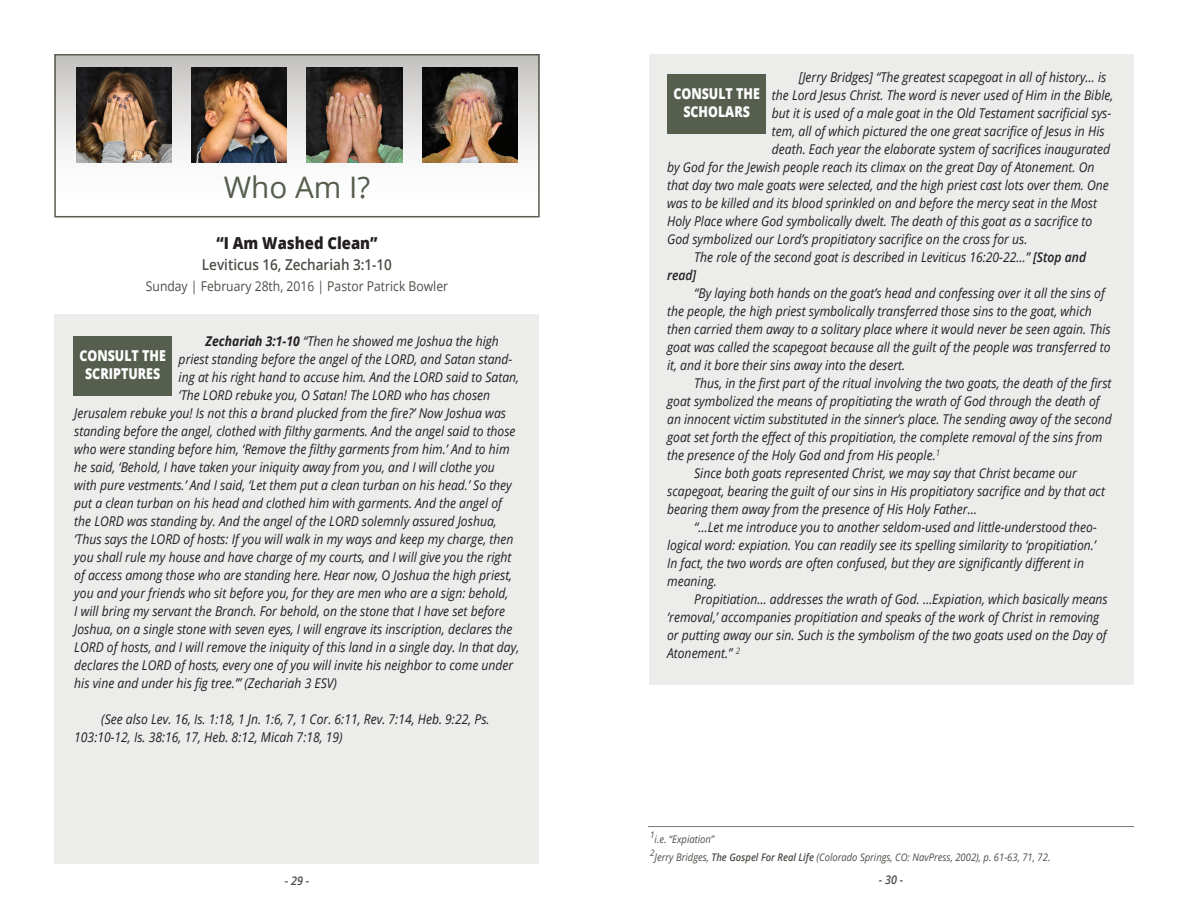
<style>
.page{position:relative;width:1188px;height:918px;background:#fff}
.page>*{position:absolute;margin:0;border:0;box-sizing:border-box;transform-origin:0 0}
.t1{font:29.7px "Open Sans";color:#565e4d}
.Black_Title{font:800 16.5px "Open Sans";color:#231f20;scale:.9 1}
.t2{font:800 15px/18px "Open Sans";color:#fff;text-align:center;scale:.83 1}
.Black_date{font:600 15px "Open Sans";color:#4a4e46;scale:.9 1}
.Black_op_sans_it{font:italic 13.5px/18px "Open Sans";color:#231f20;scale:.9 1}
.Black_date-2{font:13.5px "Open Sans";color:#4a4e46;scale:.9 1}
.t3{font:italic 600 12px "Open Sans";color:#4a4e46;scale:.9 1}
.Black_footnote{font:italic 10.5px "Open Sans";color:#4a4e46;scale:.9 1}
.s1{font-weight:700}
.s2{font-weight:600}
</style>
<div class="page">
<div style="left:650px;top:54px;width:484px;height:631px;background:#ececeb"></div>
<svg style="left:57px;top:57px;width:480px;height:106px"></svg>
<div style="left:55px;top:315px;width:484px;height:549px;background:#ececeb"></div>
<div style="left:73px;top:336px;width:99px;height:59px;background:#565e4d"></div>
<img style="left:307px;top:68px;width:95px;height:94px">
<img style="left:77px;top:68px;width:94px;height:94px">
<img style="left:422px;top:68px;width:95px;height:94px">
<img style="left:192px;top:68px;width:95px;height:94px">
<div style="left:54px;top:54px;width:486px;height:163px;border:2px solid #565e4d"></div>
<hr style="left:648px;top:826px;width:486px;height:1px;background:#74786d">
<div style="left:667px;top:75px;width:99px;height:59px;background:#565e4d"></div>
<p class="t1" style="left:224px;top:167px;width:148px">Who Am I?</p>
<p class="Black_Title" style="left:216px;top:231px;width:181px">“I Am Washed Clean”</p>
<p class="Black_date" style="left:202px;top:255px;width:213px">Leviticus 16, Zechariah 3:1-10</p>
<p class="Black_date-2" style="left:146px;top:277px;width:337px">Sunday | February 28th, 2016 | Pastor Patrick Bowler</p>
<p class="Black_op_sans_it" style="left:206px;top:332px;width:327px"><span class="s1">Zechariah 3:1-10</span> “Then he showed me Joshua the high</p>
<p class="Black_op_sans_it" style="left:179px;top:350px;width:372px">priest standing before the angel of the LORD, and Satan stand-</p>
<p class="Black_op_sans_it" style="left:179px;top:368px;width:380px">ing at his right hand to accuse him. And the LORD said to Satan,</p>
<p class="Black_op_sans_it" style="left:179px;top:386px;width:348px">‘The LORD rebuke you, O Satan! The LORD who has chosen</p>
<p class="Black_op_sans_it" style="left:74px;top:404px;width:481px">Jerusalem rebuke you! Is not this a brand plucked from the fire?’ Now Joshua was</p>
<p class="Black_op_sans_it" style="left:74px;top:422px;width:492px">standing before the angel, clothed with filthy garments. And the angel said to those</p>
<p class="Black_op_sans_it" style="left:74px;top:440px;width:485px">who were standing before him, ‘Remove the filthy garments from him.’ And to him</p>
<p class="Black_op_sans_it" style="left:74px;top:458px;width:469px">he said, ‘Behold, I have taken your iniquity away from you, and I will clothe you</p>
<p class="Black_op_sans_it" style="left:74px;top:476px;width:488px">with pure vestments.’ And I said, ‘Let them put a clean turban on his head.’ So they</p>
<p class="Black_op_sans_it" style="left:74px;top:494px;width:477px">put a clean turban on his head and clothed him with garments. And the angel of</p>
<p class="Black_op_sans_it" style="left:74px;top:512px;width:471px">the LORD was standing by. And the angel of the LORD solemnly assured Joshua,</p>
<p class="Black_op_sans_it" style="left:74px;top:530px;width:489px">‘Thus says the LORD of hosts: If you will walk in my ways and keep my charge, then</p>
<p class="Black_op_sans_it" style="left:74px;top:548px;width:487px">you shall rule my house and have charge of my courts, and I will give you the right</p>
<p class="Black_op_sans_it" style="left:74px;top:566px;width:488px">of access among those who are standing here. Hear now, O Joshua the high priest,</p>
<p class="Black_op_sans_it" style="left:74px;top:584px;width:484px">you and your friends who sit before you, for they are men who are a sign: behold,</p>
<p class="Black_op_sans_it" style="left:74px;top:602px;width:480px">I will bring my servant the Branch. For behold, on the stone that I have set before</p>
<p class="Black_op_sans_it" style="left:74px;top:620px;width:489px">Joshua, on a single stone with seven eyes, I will engrave its inscription, declares the</p>
<p class="Black_op_sans_it" style="left:74px;top:638px;width:496px">LORD of hosts, and I will remove the iniquity of this land in a single day. In that day,</p>
<p class="Black_op_sans_it" style="left:74px;top:656px;width:489px">declares the LORD of hosts, every one of you will invite his neighbor to come under</p>
<p class="Black_op_sans_it" style="left:74px;top:674px;width:293px">his vine and under his fig tree.’” (Zechariah 3 ESV)</p>
<p class="Black_op_sans_it" style="left:74px;top:710px;width:463px;text-indent:27px">(See also Lev. 16, Is. 1:18, 1 Jn. 1:6, 7, 1 Cor. 6:11, Rev. 7:14, Heb. 9:22, Ps.<br>103:10-12, Is. 38:16, 17, Heb. 8:12, Micah 7:18, 19)</p>
<p class="t2" style="left:79px;top:345px;width:106px">CONSULT THE<br>SCRIPTURES</p>
<p class="Black_op_sans_it" style="left:799px;top:68px;width:343px">[Jerry Bridges] “The greatest scapegoat in all of history… is</p>
<p class="Black_op_sans_it" style="left:772px;top:86px;width:381px">the Lord Jesus Christ. The word is never used of Him in the Bible,</p>
<p class="Black_op_sans_it" style="left:772px;top:104px;width:379px">but it is used of a male goat in the Old Testament sacrificial sys-</p>
<p class="Black_op_sans_it" style="left:772px;top:122px;width:371px">tem, all of which pictured the one great sacrifice of Jesus in His</p>
<p class="Black_op_sans_it" style="left:772px;top:140px;width:377px">death. Each year the elaborate system of sacrifices inaugurated</p>
<p class="Black_op_sans_it" style="left:667px;top:158px;width:476px">by God for the Jewish people reach its climax on the great Day of Atonement. On</p>
<p class="Black_op_sans_it" style="left:667px;top:176px;width:492px">that day two male goats were selected, and the high priest cast lots over them. One</p>
<p class="Black_op_sans_it" style="left:667px;top:194px;width:479px">was to be killed and its blood sprinkled on and before the mercy seat in the Most</p>
<p class="Black_op_sans_it" style="left:667px;top:212px;width:474px">Holy Place where God symbolically dwelt. The death of this goat as a sacrifice to</p>
<p class="Black_op_sans_it" style="left:667px;top:230px;width:402px">God symbolized our Lord’s propitiatory sacrifice on the cross for us.</p>
<p class="Black_op_sans_it" style="left:667px;top:248px;width:467px;text-indent:27px">The role of the second goat is described in Leviticus 16:20-22…” <span class="s2">[Stop and read]</span></p>
<p class="Black_op_sans_it" style="left:667px;top:284px;width:494px;text-indent:27px">“By laying both hands on the goat’s head and confessing over it all the sins of the people, the high priest symbolically transferred those sins to the goat, which then carried them away to a solitary place where it would never be seen again. This goat was called the scapegoat because all the guilt of the people was transferred to it, and it bore their sins away into the desert.</p>
<p class="Black_op_sans_it" style="left:667px;top:374px;width:496px;text-indent:27px">Thus, in the first part of the ritual involving the two goats, the death of the first goat symbolized the means of propitiating the wrath of God through the death of an innocent victim substituted in the sinner’s place. The sending away of the second goat set forth the effect of this propitiation, the complete removal of the sins from the presence of the Holy God and from His people.<sup>1</sup></p>
<p class="Black_op_sans_it" style="left:667px;top:464px;width:488px;text-indent:27px">Since both goats represented Christ, we may say that Christ became our scapegoat, bearing the guilt of our sins in His propitiatory sacrifice and by that act bearing them away from the presence of His Holy Father…</p>
<p class="Black_op_sans_it" style="left:667px;top:518px;width:479px;text-indent:27px">“…Let me introduce you to another seldom-used and little-understood theo&shy;logical word: expiation. You can readily see its spelling similarity to ‘propitiation.’ In fact, the two words are often confused, but they are significantly different in meaning.</p>
<p class="Black_op_sans_it" style="left:667px;top:590px;width:491px;text-indent:27px">Propitiation… addresses the wrath of God. …Expiation, which basically means ‘removal,’ accompanies propitiation and speaks of the work of Christ in removing or putting away our sin. Such is the symbolism of the two goats used on the Day of Atonement.” <sup>2</sup></p>
<p class="t2" style="left:673px;top:84px;width:106px">CONSULT THE<br>SCHOLARS</p>
<p class="Black_footnote" style="left:650px;top:832px;width:73px"><sup>1</sup>i.e. “Expiation”</p>
<p class="Black_footnote" style="left:650px;top:850px;width:446px"><sup>2</sup>Jerry Bridges, <span class="s2">The Gospel For Real Life</span> (Colorado Springs, CO: NavPress, 2002), p. 61-63, 71, 72.</p>
<p class="t3" style="left:285px;top:872px;width:29px">- 29 -</p>
<p class="t3" style="left:879px;top:871px;width:29px">- 30 -</p>
</div>
